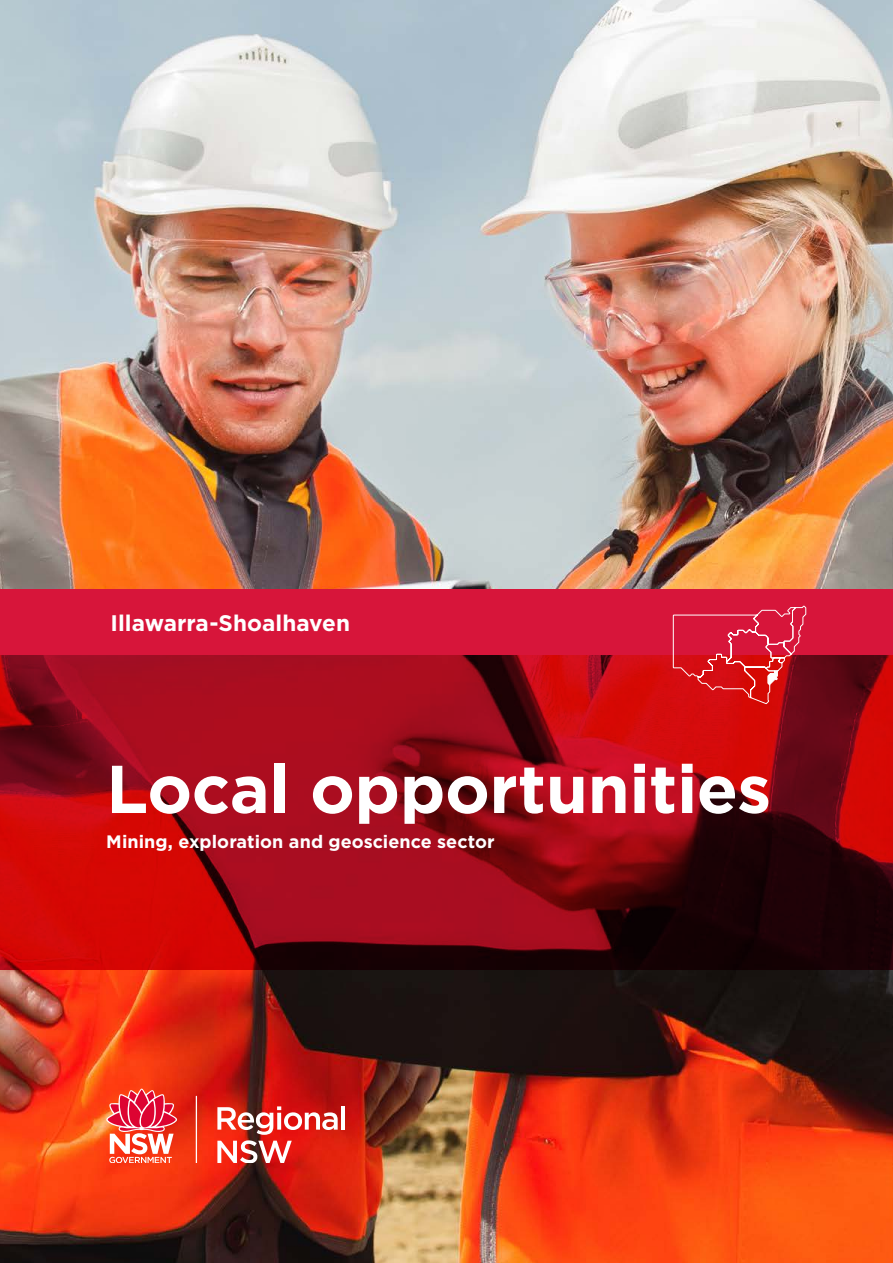
<style>
.page{position:relative;width:893px;height:1263px;background:#fff}
.page>*{position:absolute;margin:0;border:0;box-sizing:border-box;transform-origin:0 0}
.t1{font:700 67.5px "Gotham";letter-spacing:-.005em;color:#fff}
.t2{font:700 22.5px "Gotham";color:#fff}
.body_copy{font:700 18px "Gotham";letter-spacing:.005em;color:#fff}
</style>
<div class="page">
<img style="left:0;top:0;width:893px;height:1263px">
<svg style="left:196px;top:1096px;width:1px;height:67px"></svg>
<hr style="left:341px;top:1106px;width:4px;height:24px;background:#fff">
<img style="left:217px;top:1106px;width:121px;height:57px">
<svg style="left:106px;top:1089px;width:71px;height:74px"></svg>
<svg style="left:0;top:655px;width:893px;height:314px;background:#900912"></svg>
<div style="left:0;top:589px;width:893px;height:66px;background:#d7153a"></div>
<svg style="left:672px;top:605px;width:135px;height:100px"></svg>
<h2 class="t2" style="left:111px;top:608px;width:241px">Illawarra-Shoalhaven</h2>
<p class="t1" style="left:106px;top:744px;width:666px">Local opportunities</p>
<p class="body_copy" style="left:106px;top:829px;width:390px">Mining, exploration and geoscience sector</p>
</div>
